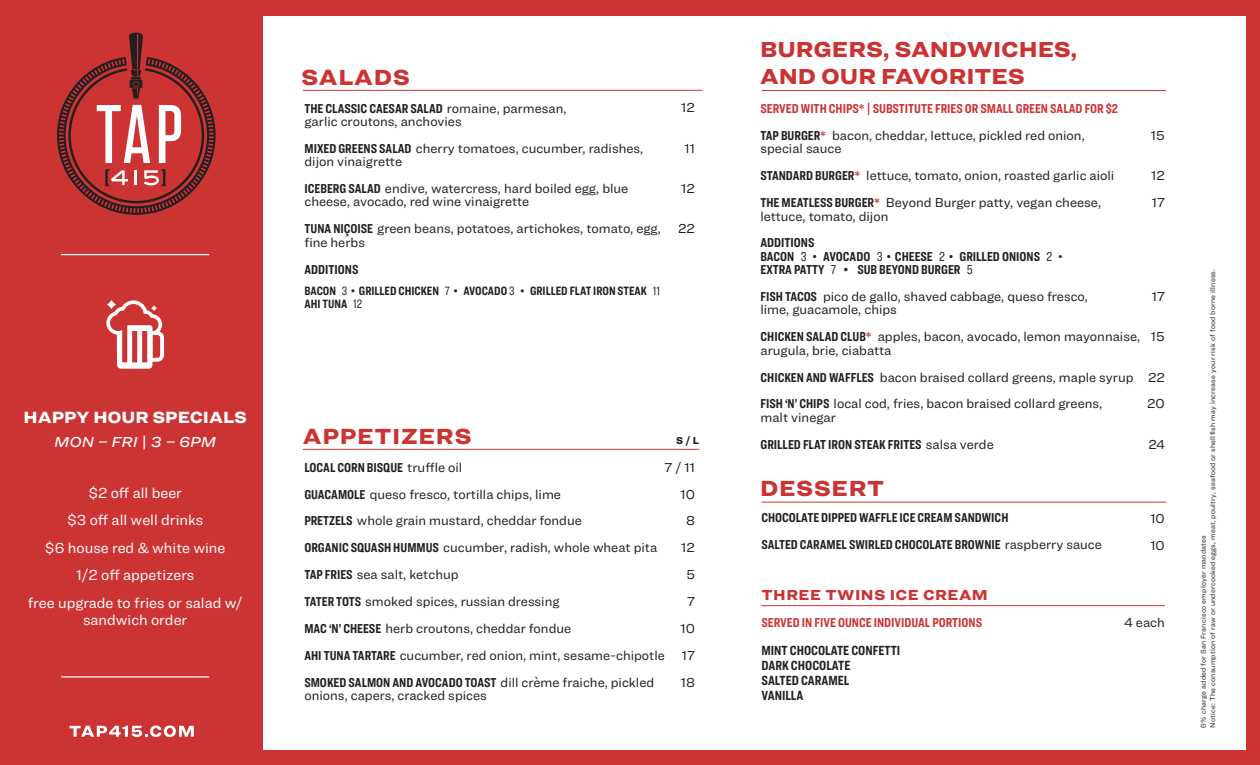
<style>
.page{position:relative;width:1260px;height:765px;background:#c33}
.page>*{position:absolute;margin:0;border:0;box-sizing:border-box;transform-origin:0 0}
.t1{font:900 22.75px "Ringside Wide";letter-spacing:.03em;color:#c33}
.t2{font:900 22.62px "Ringside Wide";letter-spacing:.025em;color:#c33}
.t3{font:900 22.5px "Ringside Wide";color:#cb3233}
.t4{font:900 16.88px "Ringside Wide";color:#fff}
.t5{font:15px/17.5px "Ringside";color:#fff;text-align:center}
.t6{font:900 15px "Ringside Wide";letter-spacing:.03em;color:#c33}
.t7{font:15px "Ringside Wide Med Ital";color:#fff}
.t8{font:700 13.75px "Ringside Compressed";color:#231f20}
.t9{font:13.38px/13.4px "Ringside";color:#231f20}
.t10{font:700 13.38px "Ringside Compressed";color:#231f20}
.t11{font:700 13.38px "Ringside Compressed";color:#c33}
.t12{font:700 12.5px/13.4px "Ringside Compressed";color:#231f20}
.t13{font:900 10.38px "Ringside";color:#231f20}
.t14{font:7.25px "Ringside";letter-spacing:.03em;color:#231f20}
.s1{font-family:"Ringside Wide";font-weight:500}
.s2{font-family:"Ringside";font-weight:400}
.s3{font-family:"Ringside Compressed";font-weight:700}
.s4{font-weight:400}
.s5{font-family:"Ringside Compressed";font-weight:700;color:#cb3233}
.s6{font-family:"Ringside Compressed Semi";font-weight:400}
</style>
<div class="page">
<div style="left:263px;top:16px;width:983px;height:734px;background:#fff"></div>
<svg style="left:69px;top:725px;width:125px;height:12px"></svg>
<svg style="left:57px;top:33px;width:159px;height:182px"></svg>
<svg style="left:106px;top:300px;width:58px;height:69px"></svg>
<hr style="left:762px;top:90px;width:404px;height:1px;background:#c33">
<hr style="left:761px;top:605px;width:404px;height:1px;background:#c33">
<hr style="left:303px;top:90px;width:400px;height:1px;background:#c33">
<hr style="left:303px;top:449px;width:396px;height:1px;background:#c33">
<hr style="left:61px;top:254px;width:148px;height:1px;background:#fff">
<hr style="left:61px;top:676px;width:148px;height:2px;background:#fff">
<hr style="left:761px;top:502px;width:405px;height:1px;background:#c33">
<p class="t4" style="left:24px;top:404px;width:225px">HAPPY HOUR SPECIALS</p>
<p class="t7" style="left:54px;top:430px;width:163px">MON – FRI <span class="s1">|</span> 3 – 6PM</p>
<p class="t5" style="left:88px;top:484px;width:95px">$2 off all beer</p>
<p class="t5" style="left:67px;top:511px;width:138px">$3 off all well drinks</p>
<p class="t5" style="left:45px;top:539px;width:182px">$6 house red &amp; white wine</p>
<p class="t5" style="left:76px;top:566px;width:120px">1/2 off appetizers</p>
<p class="t5" style="left:28px;top:594px;width:216px">free upgrade to fries or salad w/ sandwich order</p>
<p class="t1" style="left:301px;top:60px;width:110px">SALADS</p>
<p class="t10" style="left:304px;top:99px;width:264px">THE CLASSIC CAESAR SALAD <span class="s2">romaine, parmesan,</span></p>
<p class="t9" style="left:304px;top:114px;width:159px">garlic croutons, anchovies</p>
<p class="t9" style="left:304px;top:141px;width:340px"><span class="s3">MIXED GREENS SALAD</span> cherry tomatoes, cucumber, radishes, dijon vinaigrette</p>
<p class="t9" style="left:304px;top:182px;width:325px"><span class="s3">ICEBERG SALAD</span> endive, watercress, hard boiled egg, blue cheese, avocado, red wine vinaigrette</p>
<p class="t9" style="left:304px;top:222px;width:358px"><span class="s3">TUNA NIÇOISE</span> green beans, potatoes, artichokes, tomato, egg, fine herbs</p>
<p class="t10" style="left:304px;top:260px;width:55px">ADDITIONS</p>
<p class="t12" style="left:304px;top:283px;width:357px">BACON <span class="s4">3</span> • GRILLED CHICKEN <span class="s4">7</span> • AVOCADO <span class="s4">3</span> • GRILLED FLAT IRON STEAK <span class="s4">11<br></span>AHI TUNA <span class="s4">12</span></p>
<p class="t9" style="left:681px;top:101px;width:15px">12</p>
<p class="t9" style="left:684px;top:141px;width:12px">11</p>
<p class="t9" style="left:681px;top:182px;width:15px">12</p>
<p class="t9" style="left:678px;top:222px;width:18px">22</p>
<p class="t1" style="left:303px;top:419px;width:170px">APPETIZERS</p>
<p class="t13" style="left:676px;top:433px;width:25px">S / L</p>
<p class="t9" style="left:664px;top:460px;width:32px">7 / 11</p>
<p class="t9" style="left:680px;top:487px;width:16px">10</p>
<p class="t9" style="left:686px;top:514px;width:10px">8</p>
<p class="t9" style="left:681px;top:541px;width:15px">12</p>
<p class="t9" style="left:686px;top:568px;width:10px">5</p>
<p class="t9" style="left:687px;top:595px;width:9px">7</p>
<p class="t9" style="left:680px;top:621px;width:16px">10</p>
<p class="t9" style="left:682px;top:648px;width:15px">17</p>
<p class="t9" style="left:681px;top:675px;width:16px">18</p>
<p class="t10" style="left:304px;top:458px;width:159px">LOCAL CORN BISQUE <span class="s2">truffle oil</span></p>
<p class="t9" style="left:304px;top:487px;width:258px"><span class="s3">GUACAMOLE</span> queso fresco, tortilla chips, lime</p>
<p class="t9" style="left:304px;top:514px;width:279px"><span class="s3">PRETZELS</span> whole grain mustard, cheddar fondue</p>
<p class="t9" style="left:304px;top:541px;width:354px"><span class="s3">ORGANIC SQUASH HUMMUS</span> cucumber, radish, whole wheat pita</p>
<p class="t9" style="left:304px;top:568px;width:156px"><span class="s3">TAP FRIES</span> sea salt, ketchup</p>
<p class="t9" style="left:304px;top:595px;width:257px"><span class="s3">TATER TOTS</span> smoked spices, russian dressing</p>
<p class="t9" style="left:304px;top:621px;width:268px"><span class="s3">MAC ‘N’ CHEESE</span> herb croutons, cheddar fondue</p>
<p class="t9" style="left:304px;top:648px;width:362px"><span class="s3">AHI TUNA TARTARE</span> cucumber, red onion, mint, sesame-chipotle</p>
<p class="t9" style="left:304px;top:675px;width:351px"><span class="s3">SMOKED SALMON AND AVOCADO TOAST</span> dill crème fraiche, pickled onions, capers, cracked spices</p>
<p class="t3" style="left:760px;top:32px;width:319px">BURGERS, SANDWICHES,</p>
<p class="t3" style="left:760px;top:59px;width:266px">AND OUR FAVORITES</p>
<p class="t11" style="left:760px;top:99px;width:359px">SERVED WITH CHIPS* | SUBSTITUTE FRIES OR SMALL GREEN SALAD FOR $2</p>
<p class="t9" style="left:760px;top:128px;width:326px"><span class="s3">TAP BURGER</span><span class="s5">*</span> bacon, cheddar, lettuce, pickled red onion,</p>
<p class="t9" style="left:760px;top:142px;width:83px">special sauce</p>
<p class="t9" style="left:760px;top:169px;width:355px"><span class="s3">STANDARD BURGER</span><span class="s5">*</span> lettuce, tomato, onion, roasted garlic aioli</p>
<p class="t9" style="left:760px;top:196px;width:342px"><span class="s3">THE MEATLESS BURGER</span><span class="s5">*</span> Beyond Burger patty, vegan cheese, lettuce, tomato, dijon</p>
<p class="t10" style="left:760px;top:234px;width:55px">ADDITIONS</p>
<p class="t10" style="left:760px;top:247px;width:304px">BACON <span class="s4">3</span> <span class="s6">•</span> AVOCADO <span class="s4">3</span> <span class="s6">•</span> CHEESE <span class="s4">2</span> <span class="s6">•</span> GRILLED ONIONS <span class="s4">2 •</span></p>
<p class="t10" style="left:760px;top:260px;width:214px">EXTRA PATTY <span class="s4">7</span> <span class="s2">•</span> SUB BEYOND BURGER <span class="s4">5</span></p>
<p class="t9" style="left:760px;top:290px;width:329px"><span class="s3">FISH TACOS</span> pico de gallo, shaved cabbage, queso fresco,</p>
<p class="t9" style="left:760px;top:303px;width:138px">lime, guacamole, chips</p>
<p class="t9" style="left:760px;top:330px;width:381px"><span class="s3">CHICKEN SALAD CLUB</span><span class="s5">*</span> apples, bacon, avocado, lemon mayonnaise, arugula, brie, ciabatta</p>
<p class="t9" style="left:760px;top:370px;width:375px"><span class="s3">CHICKEN AND WAFFLES</span> bacon braised collard greens, maple syrup</p>
<p class="t9" style="left:760px;top:397px;width:343px"><span class="s3">FISH ‘N’ CHIPS</span> local cod, fries, bacon braised collard greens,</p>
<p class="t9" style="left:760px;top:410px;width:77px">malt vinegar</p>
<p class="t10" style="left:760px;top:435px;width:235px">GRILLED FLAT IRON STEAK FRITES <span class="s2">salsa verde</span></p>
<p class="t9" style="left:1151px;top:128px;width:15px">15</p>
<p class="t9" style="left:1151px;top:169px;width:15px">12</p>
<p class="t9" style="left:1152px;top:196px;width:15px">17</p>
<p class="t9" style="left:1152px;top:290px;width:15px">17</p>
<p class="t9" style="left:1151px;top:330px;width:15px">15</p>
<p class="t9" style="left:1148px;top:370px;width:18px">22</p>
<p class="t9" style="left:1147px;top:397px;width:19px">20</p>
<p class="t9" style="left:1148px;top:437px;width:18px">24</p>
<p class="t2" style="left:760px;top:470px;width:126px">DESSERT</p>
<p class="t10" style="left:761px;top:509px;width:249px">CHOCOLATE DIPPED WAFFLE ICE CREAM SANDWICH</p>
<p class="t10" style="left:761px;top:535px;width:342px">SALTED CARAMEL SWIRLED CHOCOLATE BROWNIE <span class="s2">raspberry sauce</span></p>
<p class="t9" style="left:1150px;top:511px;width:16px">10</p>
<p class="t9" style="left:1150px;top:538px;width:16px">10</p>
<p class="t6" style="left:762px;top:584px;width:228px">THREE TWINS ICE CREAM</p>
<p class="t11" style="left:761px;top:613px;width:222px">SERVED IN FIVE OUNCE INDIVIDUAL PORTIONS</p>
<p class="t8" style="left:761px;top:641px;width:140px">MINT CHOCOLATE CONFETTI</p>
<p class="t8" style="left:761px;top:656px;width:90px">DARK CHOCOLATE</p>
<p class="t8" style="left:761px;top:671px;width:89px">SALTED CARAMEL</p>
<p class="t8" style="left:761px;top:686px;width:44px">VANILLA</p>
<p class="t9" style="left:1124px;top:615px;width:42px">4 each</p>
<p class="t14" style="left:1207px;top:728px;width:460px;rotate:-90deg">Notice: The consumption of raw or undercooked eggs, meat, poultry, seafood or shellfish may increase your risk of food borne illness.</p>
<p class="t14" style="left:1198px;top:728px;width:194px;rotate:-90deg">6% charge added for San Francisco employer mandates</p>
</div>
